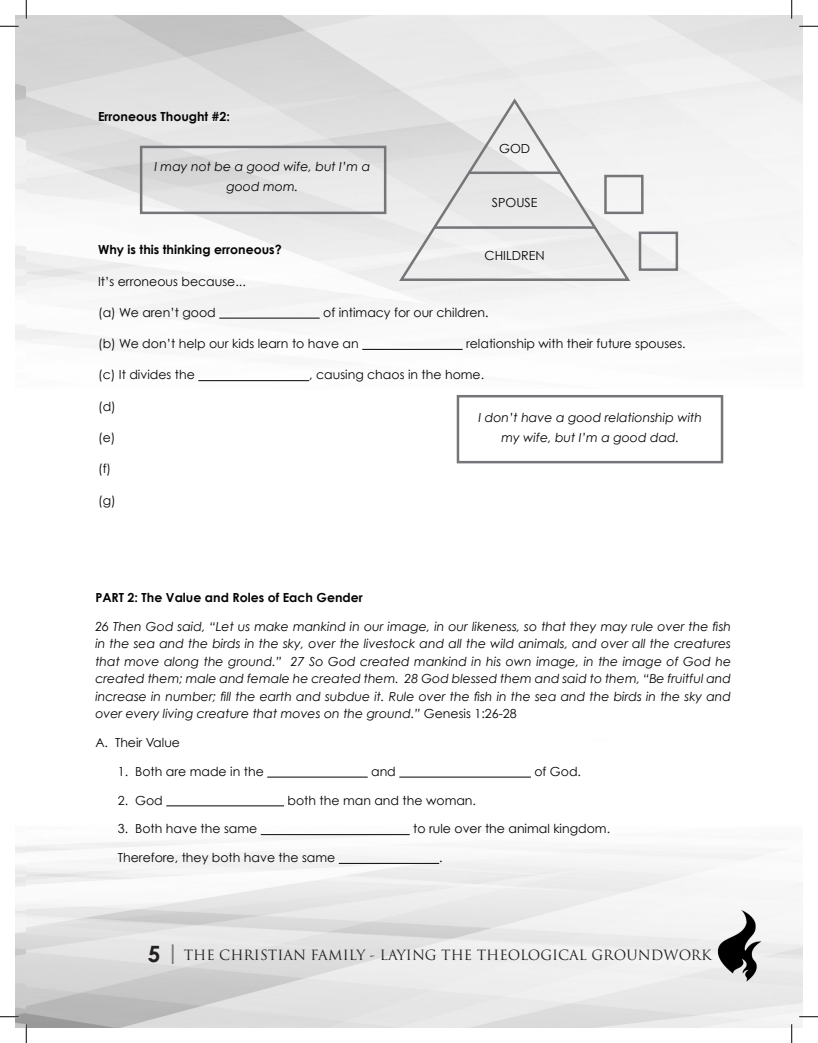
<style>
.page{position:relative;width:818px;height:1043px;background:#fff}
.page>*{position:absolute;margin:0;border:0;box-sizing:border-box;transform-origin:0 0}
.t1{font:13.75px "Trajan Pro";color:#231f20}
.Bullet_Points{font:italic 12.5px/17.5px "Century Gothic";color:#040503;text-align:center}
.Bullet_Points-2{font:12.5px "Century Gothic";color:#040503}
.Bullet_Points-3{font:700 12.5px "Century Gothic";color:#040503}
.s1{font-style:normal}
.s2{font-family:"Century Gothic";font-weight:700;font-size:22.5px}
.s3{font-family:"Century Gothic";font-weight:700;font-size:21.25px;color:#757679}
</style>
<div class="page">
<img style="left:15px;top:15px;width:787px;height:1012px">
<hr style="left:219px;top:318px;width:100px;height:1px;background:#040503">
<hr style="left:362px;top:349px;width:100px;height:1px;background:#040503">
<hr style="left:198px;top:380px;width:111px;height:1px;background:#040503">
<div style="left:140px;top:146px;width:246px;height:68px;border:2px solid #757679"></div>
<div style="left:456px;top:395px;width:267px;height:68px;border:2px solid #757679"></div>
<svg style="left:398px;top:96px;width:234px;height:187px"></svg>
<hr style="left:468px;top:171px;width:92px;height:3px;background:#757679">
<hr style="left:434px;top:226px;width:160px;height:3px;background:#757679">
<div style="left:604px;top:175px;width:39px;height:39px;border:2px solid #757679"></div>
<div style="left:638px;top:231px;width:40px;height:40px;border:2px solid #757679"></div>
<hr style="left:267px;top:776px;width:100px;height:1px;background:#040503">
<hr style="left:399px;top:776px;width:132px;height:1px;background:#040503">
<hr style="left:166px;top:805px;width:118px;height:1px;background:#040503">
<hr style="left:261px;top:834px;width:148px;height:1px;background:#040503">
<hr style="left:339px;top:863px;width:100px;height:1px;background:#040503">
<svg style="left:0;top:25px;width:19px;height:2px"></svg>
<svg style="left:799px;top:25px;width:19px;height:2px"></svg>
<svg style="left:0;top:1015px;width:19px;height:2px"></svg>
<svg style="left:799px;top:1015px;width:19px;height:2px"></svg>
<svg style="left:25px;top:0;width:2px;height:19px"></svg>
<svg style="left:25px;top:1024px;width:2px;height:18px"></svg>
<svg style="left:790px;top:0;width:2px;height:19px"></svg>
<svg style="left:790px;top:1024px;width:2px;height:18px"></svg>
<p class="Bullet_Points-3" style="left:98px;top:109px;width:133px">Erroneous Thought #2:</p>
<p class="Bullet_Points" style="left:154px;top:156px;width:217px;line-height:20px">I may not be a good wife, but I’m a good mom.</p>
<p class="Bullet_Points-2" style="left:499px;top:141px;width:33px">GOD</p>
<p class="Bullet_Points-2" style="left:492px;top:195px;width:47px">SPOUSE</p>
<p class="Bullet_Points-3" style="left:98px;top:242px;width:185px">Why is this thinking erroneous?</p>
<p class="Bullet_Points-2" style="left:98px;top:273px;width:149px">It’s erroneous because...</p>
<p class="Bullet_Points-2" style="left:98px;top:305px;width:119px">(a) We aren’t good</p>
<p class="Bullet_Points-2" style="left:323px;top:305px;width:167px">of intimacy for our children.</p>
<p class="Bullet_Points-2" style="left:98px;top:336px;width:262px">(b) We don’t help our kids learn to have an</p>
<p class="Bullet_Points-2" style="left:466px;top:336px;width:221px">relationship with their future spouses.</p>
<p class="Bullet_Points-2" style="left:98px;top:367px;width:98px">(c) It divides the</p>
<p class="Bullet_Points-2" style="left:309px;top:367px;width:176px">, causing chaos in the home.</p>
<p class="Bullet_Points-2" style="left:98px;top:398px;width:19px">(d)</p>
<p class="Bullet_Points-2" style="left:98px;top:430px;width:19px">(e)</p>
<p class="Bullet_Points-2" style="left:98px;top:461px;width:15px">(f)</p>
<p class="Bullet_Points-2" style="left:98px;top:492px;width:19px">(g)</p>
<p class="Bullet_Points-2" style="left:484px;top:248px;width:62px">CHILDREN</p>
<p class="Bullet_Points" style="left:478px;top:407px;width:225px;line-height:20px">I don’t have a good relationship with my wife, but I’m a good dad.</p>
<p class="Bullet_Points-3" style="left:95px;top:589px;width:269px">PART 2: The Value and Roles of Each Gender</p>
<p class="Bullet_Points" style="left:95px;top:617px;width:637px;text-align:justify">26 Then God said, “Let us make mankind in our image, in our likeness, so that they may rule over the fish in the sea and the birds in the sky, over the livestock and all the wild animals, and over all the creatures that move along the ground.” 27 So God created mankind in his own image, in the image of God he created them; male and female he created them. 28 God blessed them and said to them, “Be fruitful and increase in number; fill the earth and subdue it. Rule over the fish in the sea and the birds in the sky and over every living creature that moves on the ground.” <span class="s1">Genesis 1:26-28</span></p>
<p class="Bullet_Points-2" style="left:95px;top:735px;width:86px">A. Their Value</p>
<p class="Bullet_Points-2" style="left:118px;top:763px;width:147px">1. Both are made in the</p>
<p class="Bullet_Points-2" style="left:371px;top:763px;width:26px">and</p>
<p class="Bullet_Points-2" style="left:534px;top:763px;width:48px">of God.</p>
<p class="Bullet_Points-2" style="left:118px;top:792px;width:46px">2. God</p>
<p class="Bullet_Points-2" style="left:287px;top:792px;width:190px">both the man and the woman.</p>
<p class="Bullet_Points-2" style="left:118px;top:821px;width:141px">3. Both have the same</p>
<p class="Bullet_Points-2" style="left:413px;top:821px;width:198px">to rule over the animal kingdom.</p>
<p class="Bullet_Points-2" style="left:118px;top:850px;width:219px">Therefore, they both have the same</p>
<p class="Bullet_Points-2" style="left:439px;top:850px;width:5px">.</p>
<p class="t1" style="left:148px;top:946px;width:565px"><span class="s2">5</span> <span class="s3">|</span> THE CHRISTIAN FAMILY - LAYING THE THEOLOGICAL GROUNDWORK</p>
</div>
